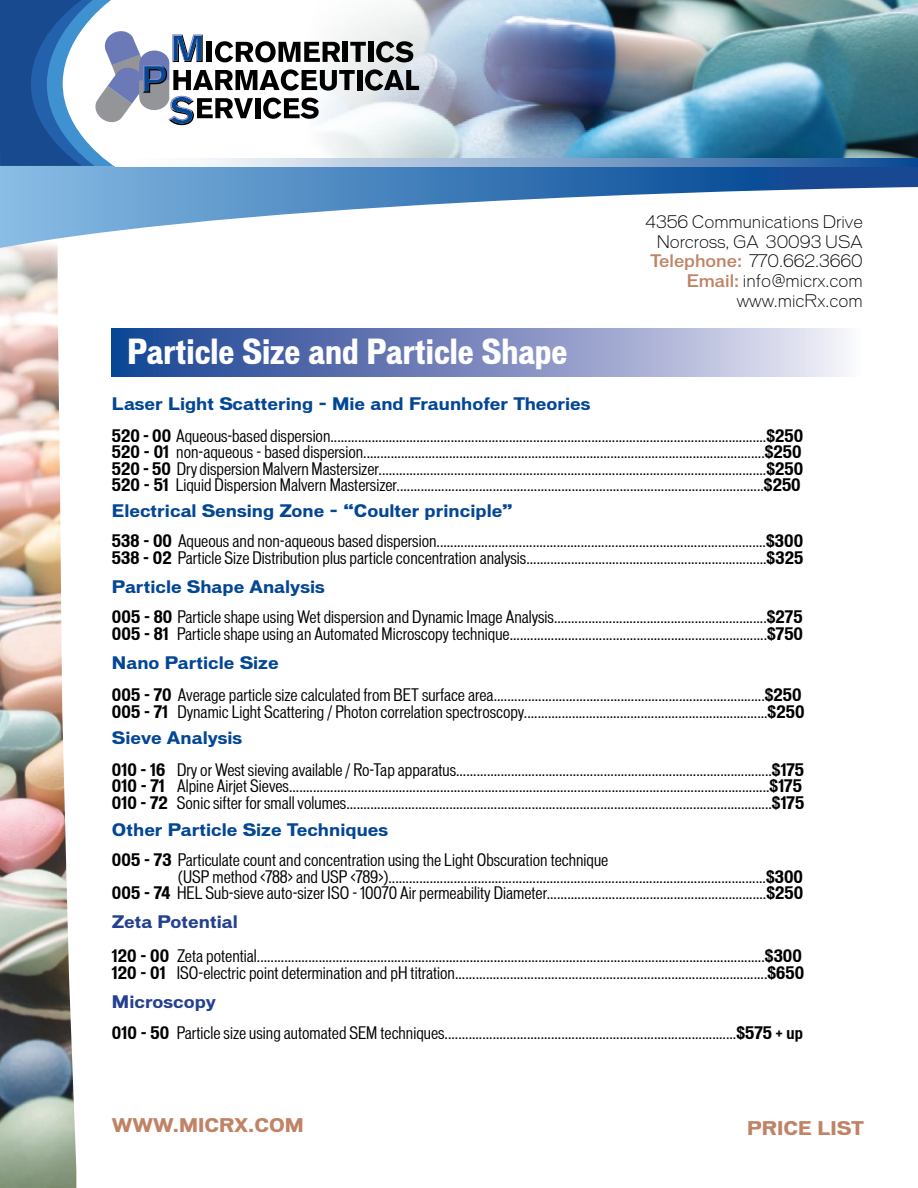
<style>
.page{position:relative;width:918px;height:1188px;background:#fff}
.page>*{position:absolute;margin:0;border:0;box-sizing:border-box;transform-origin:0 0}
.t1{font:700 expanded 33px "Vonnes";color:#fff}
.t2{font:700 18px "Vonnes";color:#c08366}
.t3{font:condensed 16.5px/16.5px "Vonnes";color:#000}
.t4{font:700 16.5px "Vonnes";color:#034694}
.t5{font:300 16.5px/19.8px "Vonnes";color:#000;text-align:right}
.t6{font:700 16.5px "Vonnes";color:#25408f}
.s1{font-weight:500;color:#c08366}
.s2{font-weight:700}
</style>
<div class="page">
<img style="left:594px;top:0;width:324px;height:158px">
<img style="left:419px;top:0;width:175px;height:158px">
<img style="left:0;top:248px;width:76px;height:940px">
<div style="left:112px;top:328px;width:752px;height:48px;background:linear-gradient(to right,#113a8e,#f1eaf6)"></div>
<svg style="left:0;top:166px;width:918px;height:82px"></svg>
<img style="left:419px;top:158px;width:499px;height:8px">
<svg style="left:0;top:0;width:419px;height:170px"></svg>
<h1 class="t1" style="left:128px;top:332px;width:441px">Particle Size and Particle Shape</h1>
<p class="t4" style="left:112px;top:394px;width:480px">Laser Light Scattering - Mie and Fraunhofer Theories</p>
<p class="t5" style="left:645px;top:212px;width:219px">4356 Communications Drive<br>Norcross, GA 30093 USA<br><span class="s1">Telephone:</span> 770.662.3660<br><span class="s1">Email:</span> info@micrx.com www.micRx.com</p>
<p class="t3" style="left:112px;top:427px;width:693px;text-align:justify"><span class="s2">520 - 00</span> Aqueous-based dispersion...............................................................................................................................<span class="s2">$250<br>520 - 01</span> non-aqueous - based dispersion.....................................................................................................................<span class="s2">$250<br>520 - 50</span> Dry dispersion Malvern Mastersizer.................................................................................................................<span class="s2">$250<br>520 - 51</span> Liquid Dispersion Malvern Mastersizer...........................................................................................................<span class="s2">$250</span></p>
<p class="t4" style="left:112px;top:501px;width:402px">Electrical Sensing Zone - “Coulter principle”</p>
<p class="t3" style="left:112px;top:533px;width:693px"><span class="s2">538 - 00</span> Aqueous and non-aqueous based dispersion................................................................................................<span class="s2">$300<br>538 - 02</span> Particle Size Distribution plus particle concentration analysis......................................................................<span class="s2">$325</span></p>
<p class="t4" style="left:112px;top:577px;width:214px">Particle Shape Analysis</p>
<p class="t3" style="left:112px;top:609px;width:693px"><span class="s2">005 - 80</span> Particle shape using Wet dispersion and Dynamic Image Analysis..............................................................<span class="s2">$275<br>005 - 81</span> Particle shape using an Automated Microscopy technique...........................................................................<span class="s2">$750</span></p>
<p class="t4" style="left:112px;top:653px;width:168px">Nano Particle Size</p>
<p class="t3" style="left:112px;top:687px;width:694px"><span class="s2">005 - 70</span> Average particle size calculated from BET surface area...............................................................................<span class="s2">$250<br>005 - 71</span> Dynamic Light Scattering / Photon correlation spectroscopy.......................................................................<span class="s2">$250</span></p>
<p class="t4" style="left:112px;top:728px;width:132px">Sieve Analysis</p>
<p class="t3" style="left:112px;top:761px;width:694px"><span class="s2">010 - 16</span> Dry or West sieving available / Ro-Tap apparatus............................................................................................<span class="s2">$175<br>010 - 71</span> Alpine Airjet Sieves............................................................................................................................................<span class="s2">$175<br>010 - 72</span> Sonic sifter for small volumes............................................................................................................................<span class="s2">$175</span></p>
<p class="t4" style="left:112px;top:819px;width:278px">Other Particle Size Techniques</p>
<p class="t3" style="left:112px;top:852px;width:498px"><span class="s2">005 - 73</span> Particulate count and concentration using the Light Obscuration technique</p>
<p class="t3" style="left:178px;top:868px;width:626px">(USP method &lt;788&gt; and USP &lt;789&gt;)..............................................................................................................<span class="s2">$300</span></p>
<p class="t3" style="left:112px;top:885px;width:693px"><span class="s2">005 - 74</span> HEL Sub-sieve auto-sizer ISO - 10070 Air permeability Diameter................................................................<span class="s2">$250</span></p>
<p class="t6" style="left:112px;top:912px;width:127px">Zeta Potential</p>
<p class="t3" style="left:112px;top:948px;width:694px"><span class="s2">120 - 00</span> Zeta potential....................................................................................................................................................<span class="s2">$300<br>120 - 01</span> ISO-electric point determination and pH titration...........................................................................................<span class="s2">$650</span></p>
<p class="t6" style="left:112px;top:992px;width:105px">Microscopy</p>
<p class="t3" style="left:112px;top:1025px;width:692px"><span class="s2">010 - 50</span> Particle size using automated SEM techniques.....................................................................................<span class="s2">$575 + up</span></p>
<p class="t2" style="left:112px;top:1115px;width:193px">WWW.MICRX.COM</p>
<p class="t2" style="left:747px;top:1117px;width:118px">PRICE LIST</p>
</div>
